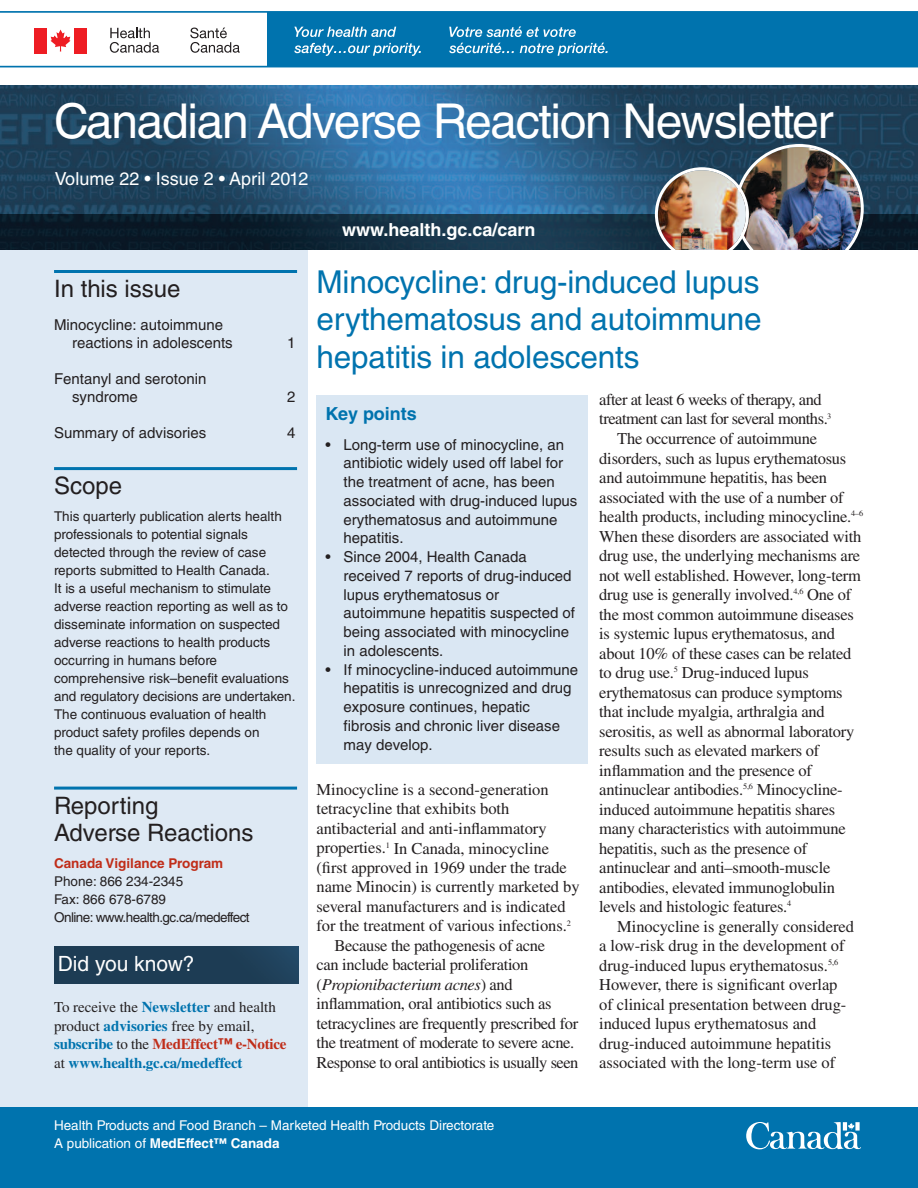
<style>
.page{position:relative;width:918px;height:1188px;background:#fff}
.page>*{position:absolute;margin:0;border:0;box-sizing:border-box;transform-origin:0 0}
.t1{font:48px "Helvetica LT Std";letter-spacing:-.03em;color:#fff}
.t2{font:31.5px/37.8px "Helvetica";letter-spacing:-.005em;color:#0073ae;text-align:justify}
.t3{font:24px/27px "Helvetica LT Std";color:#231f20}
.t4{font:24px "Helvetica";color:#231f20}
.t5{font:21px "Helvetica LT Std";color:#fff}
.t6{font:18px "Helvetica LT Std";color:#fff}
.t7{font:700 18px "Helvetica LT Std";color:#fff}
.t8{font:700 18px "Helvetica";color:#0073ae}
.t9{font:16.5px "Times LT Std";letter-spacing:-.015em;color:#231f20}
.t10{font:italic 16.5px "Times LT Std";letter-spacing:-.02em;color:#231f20}
.t11{font:15px/18.8px "Helvetica";color:#231f20}
.t12{font:700 15px/18.8px "Times LT Std";letter-spacing:-.015em;color:#0073ae}
.t13{font:13.5px/18px "Helvetica LT Std";color:#231f20}
.t14{font:13.5px/18px "Helvetica LT Std";color:#fff}
.t15{font:13.5px/18px "Helvetica LT Std";letter-spacing:-.04em;color:#231f20}
.t16{font:700 13.5px "Helvetica LT Std";color:#c02d19}
.s1{font-weight:400;color:#231f20}
.s2{color:#c02d19}
.s3{font-family:"Helvetica LT Std";color:#c02d19}
.s4{font-style:normal}
.s5{font-weight:700}
</style>
<div class="page">
<svg style="left:0;top:11px;width:918px;height:56px;fill:#0073ae"></svg>
<svg style="left:449px;top:26px;width:127px;height:11px"></svg>
<svg style="left:449px;top:43px;width:159px;height:13px;background:#3e95c1"></svg>
<svg style="left:294px;top:27px;width:102px;height:10px"></svg>
<svg style="left:294px;top:43px;width:127px;height:13px;background:#4096c2"></svg>
<div style="left:34px;top:28px;width:13px;height:25px;background:#ee1d23"></div>
<div style="left:74px;top:28px;width:13px;height:25px;background:#ee1d23"></div>
<svg style="left:51px;top:30px;width:19px;height:22px"></svg>
<svg style="left:110px;top:28px;width:49px;height:25px"></svg>
<svg style="left:190px;top:28px;width:50px;height:25px"></svg>
<img style="left:0;top:86px;width:918px;height:128px">
<img style="left:0;top:214px;width:918px;height:36px">
<img style="left:655px;top:144px;width:209px;height:106px">
<div style="left:0;top:250px;width:308px;height:878px;background:#dee9f4"></div>
<div style="left:0;top:1107px;width:918px;height:81px;background:#0073ae"></div>
<svg style="left:746px;top:1122px;width:115px;height:28px"></svg>
<hr style="left:54px;top:270px;width:243px;height:3px;background:#0073ae">
<hr style="left:54px;top:467px;width:243px;height:3px;background:#0073ae">
<hr style="left:54px;top:787px;width:243px;height:3px;background:#0073ae">
<img style="left:54px;top:946px;width:245px;height:38px">
<div style="left:317px;top:395px;width:271px;height:369px;background:#dae7f3"></div>
<h1 class="t1" style="left:54px;top:104px;width:781px">Canadian Adverse Reaction Newsletter</h1>
<p class="t6" style="left:55px;top:173px;width:255px">Volume 22 • Issue 2 • April 2012</p>
<p class="t7" style="left:342px;top:224px;width:195px">www.health.gc.ca/carn</p>
<h3 class="t4" style="left:54px;top:280px;width:128px">In this issue</h3>
<p class="t11" style="left:72px;top:317px;width:162px;line-height:18px;text-indent:-18px">Minocycline: autoimmune reactions in adolescents</p>
<p class="t11" style="left:72px;top:371px;width:136px;line-height:18px;text-indent:-18px">Fentanyl and serotonin syndrome</p>
<p class="t11" style="left:287px;top:335px;width:10px">1</p>
<p class="t11" style="left:287px;top:389px;width:10px">2</p>
<p class="t11" style="left:54px;top:425px;width:154px">Summary of advisories</p>
<p class="t11" style="left:287px;top:425px;width:10px">4</p>
<h3 class="t3" style="left:54px;top:474px;width:70px">Scope</h3>
<p class="t13" style="left:54px;top:509px;width:243px">This quarterly publication alerts health professionals to potential signals detected through the review of case reports submitted to Health Canada.<br>It is a useful mechanism to stimulate adverse reaction reporting as well as to disseminate information on suspected adverse reactions to health products occurring in humans before comprehensive risk–benefit evaluations and regulatory decisions are undertaken.<br>The continuous evaluation of health product safety profiles depends on<br>the quality of your reports.</p>
<h3 class="t3" style="left:54px;top:794px;width:201px">Reporting<br>Adverse Reactions</h3>
<p class="t16" style="left:54px;top:858px;width:171px">Canada Vigilance Program</p>
<p class="t15" style="left:54px;top:873px;width:197px">Phone: 866 234-2345<br>Fax: 866 678-6789<br>Online: www.health.gc.ca/medeffect</p>
<p class="t5" style="left:58px;top:956px;width:138px">Did you know?</p>
<p class="t12" style="left:54px;top:999px;width:234px"><span class="s1">To receive the</span> Newsletter <span class="s1">and health product</span> advisories <span class="s1">free by email, </span>subscribe <span class="s1">to the</span> <span class="s2">MedEffect</span><span class="s3">™</span> <span class="s2">e-Notice </span><span class="s1">at</span> www.health.gc.ca/medeffect</p>
<h2 class="t2" style="left:317px;top:266px;width:447px">Minocycline: drug-induced lupus erythematosus and autoimmune hepatitis in adolescents</h2>
<p class="t8" style="left:326px;top:407px;width:93px">Key points</p>
<p class="t11" style="left:344px;top:436px;width:235px;text-indent:-18px">• Long-term use of minocycline, an antibiotic widely used off label for the treatment of acne, has been associated with drug-induced lupus erythematosus and autoimmune hepatitis.</p>
<p class="t11" style="left:344px;top:549px;width:233px;text-indent:-18px">• Since 2004, Health Canada received 7 reports of drug-induced lupus erythematosus or autoimmune hepatitis suspected of being associated with minocycline in adolescents.</p>
<p class="t11" style="left:344px;top:661px;width:236px;text-indent:-18px">• If minocycline-induced autoimmune hepatitis is unrecognized and drug exposure continues, hepatic fibrosis and chronic liver disease may develop.</p>
<p class="t9" style="left:317px;top:784px;width:234px">Minocycline is a second-generation</p>
<p class="t9" style="left:317px;top:803px;width:194px">tetracycline that exhibits both</p>
<p class="t9" style="left:317px;top:823px;width:232px">antibacterial and anti-inflammatory</p>
<p class="t9" style="left:317px;top:842px;width:234px">properties.<sup>1</sup> In Canada, minocycline</p>
<p class="t9" style="left:317px;top:862px;width:252px">(first approved in 1969 under the trade</p>
<p class="t9" style="left:317px;top:881px;width:265px">name Minocin) is currently marketed by</p>
<p class="t9" style="left:317px;top:901px;width:251px">several manufacturers and is indicated</p>
<p class="t9" style="left:317px;top:920px;width:256px">for the treatment of various infections.<sup>2</sup></p>
<p class="t9" style="left:335px;top:940px;width:212px">Because the pathogenesis of acne</p>
<p class="t9" style="left:317px;top:959px;width:213px">can include bacterial proliferation</p>
<p class="t10" style="left:317px;top:979px;width:198px"><span class="s4">(</span>Propionibacterium acnes<span class="s4">) and</span></p>
<p class="t9" style="left:317px;top:998px;width:237px">inflammation, oral antibiotics such as</p>
<p class="t9" style="left:317px;top:1018px;width:263px">tetracyclines are frequently prescribed for</p>
<p class="t9" style="left:317px;top:1037px;width:259px">the treatment of moderate to severe acne.</p>
<p class="t9" style="left:317px;top:1057px;width:263px">Response to oral antibiotics is usually seen</p>
<p class="t9" style="left:599px;top:394px;width:224px">after at least 6 weeks of therapy, and</p>
<p class="t9" style="left:599px;top:413px;width:234px">treatment can last for several months.<sup>3</sup></p>
<p class="t9" style="left:617px;top:433px;width:201px">The occurrence of autoimmune</p>
<p class="t9" style="left:599px;top:452px;width:249px">disorders, such as lupus erythematosus</p>
<p class="t9" style="left:599px;top:472px;width:229px">and autoimmune hepatitis, has been</p>
<p class="t9" style="left:599px;top:491px;width:246px">associated with the use of a number of</p>
<p class="t9" style="left:599px;top:511px;width:265px">health products, including minocycline.<sup>4–6</sup></p>
<p class="t9" style="left:599px;top:530px;width:264px">When these disorders are associated with</p>
<p class="t9" style="left:599px;top:550px;width:262px">drug use, the underlying mechanisms are</p>
<p class="t9" style="left:599px;top:569px;width:263px">not well established. However, long-term</p>
<p class="t9" style="left:599px;top:589px;width:254px">drug use is generally involved.<sup>4,6</sup> One of</p>
<p class="t9" style="left:599px;top:608px;width:256px">the most common autoimmune diseases</p>
<p class="t9" style="left:599px;top:628px;width:237px">is systemic lupus erythematosus, and</p>
<p class="t9" style="left:599px;top:647px;width:254px">about 10% of these cases can be related</p>
<p class="t9" style="left:599px;top:667px;width:211px">to drug use.<sup>5</sup> Drug-induced lupus</p>
<p class="t9" style="left:599px;top:686px;width:245px">erythematosus can produce symptoms</p>
<p class="t9" style="left:599px;top:706px;width:227px">that include myalgia, arthralgia and</p>
<p class="t9" style="left:599px;top:725px;width:256px">serositis, as well as abnormal laboratory</p>
<p class="t9" style="left:599px;top:745px;width:222px">results such as elevated markers of</p>
<p class="t9" style="left:599px;top:764px;width:214px">inflammation and the presence of</p>
<p class="t9" style="left:599px;top:784px;width:245px">antinuclear antibodies.<sup>5,6</sup> Minocycline-</p>
<p class="t9" style="left:599px;top:803px;width:237px">induced autoimmune hepatitis shares</p>
<p class="t9" style="left:599px;top:823px;width:248px">many characteristics with autoimmune</p>
<p class="t9" style="left:599px;top:842px;width:210px">hepatitis, such as the presence of</p>
<p class="t9" style="left:599px;top:862px;width:233px">antinuclear and anti–smooth-muscle</p>
<p class="t9" style="left:599px;top:881px;width:237px">antibodies, elevated immunoglobulin</p>
<p class="t9" style="left:599px;top:901px;width:193px">levels and histologic features.<sup>4</sup></p>
<p class="t9" style="left:617px;top:920px;width:238px">Minocycline is generally considered</p>
<p class="t9" style="left:599px;top:940px;width:247px">a low-risk drug in the development of</p>
<p class="t9" style="left:599px;top:959px;width:240px">drug-induced lupus erythematosus.<sup>5,6</sup></p>
<p class="t9" style="left:599px;top:979px;width:240px">However, there is significant overlap</p>
<p class="t9" style="left:599px;top:998px;width:249px">of clinical presentation between drug-</p>
<p class="t9" style="left:599px;top:1018px;width:219px">induced lupus erythematosus and</p>
<p class="t9" style="left:599px;top:1037px;width:234px">drug-induced autoimmune hepatitis</p>
<p class="t9" style="left:599px;top:1057px;width:237px">associated with the long-term use of</p>
<p class="t14" style="left:54px;top:1118px;width:442px">Health Products and Food Branch – Marketed Health Products Directorate<br>A publication of <span class="s5">MedEffect™ Canada</span></p>
</div>
